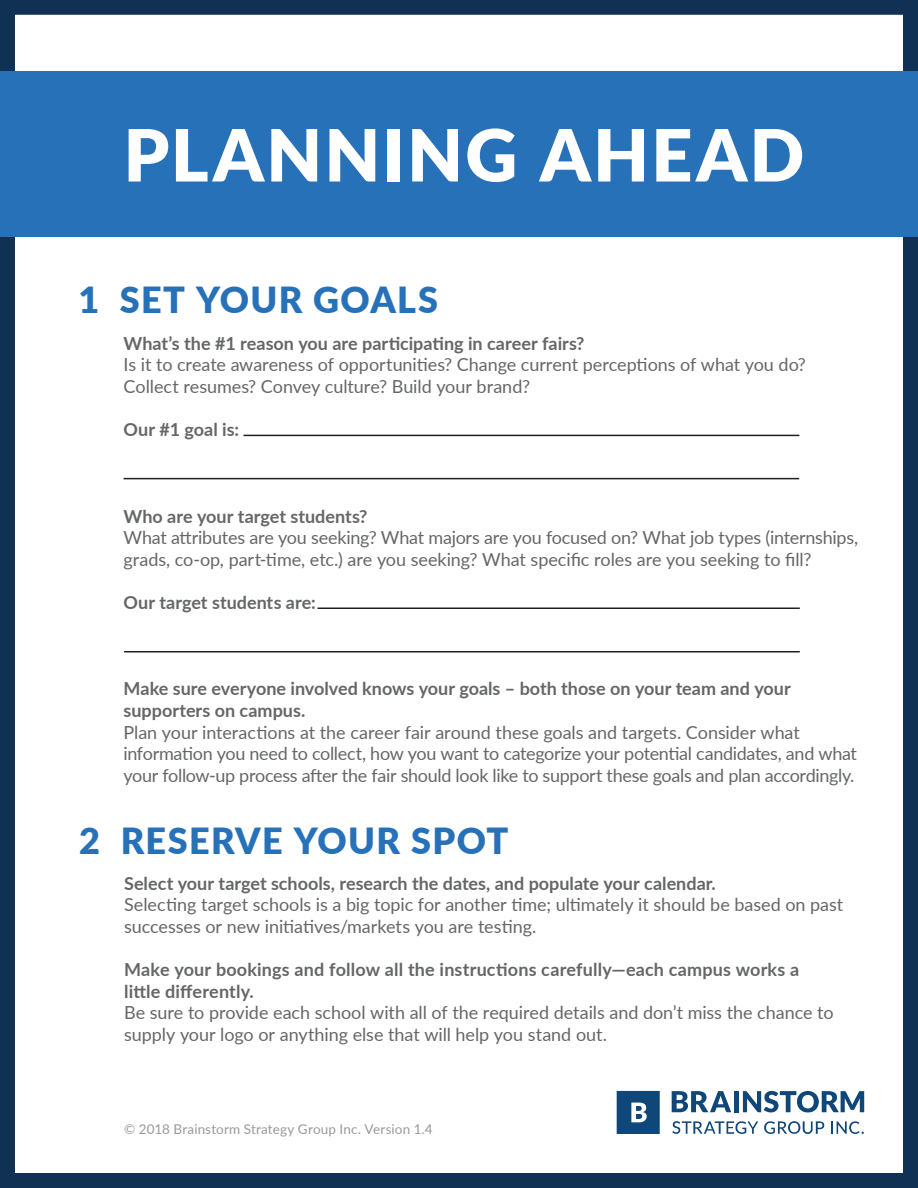
<style>
.page{position:relative;width:918px;height:1188px;background:#fff}
.page>*{position:absolute;margin:0;border:0;box-sizing:border-box;transform-origin:0 0}
.t1{font:900 72px "Lato";letter-spacing:.03em;color:#fff}
.t2{font:900 36px "Lato";letter-spacing:.04em;color:#2771b9}
.t3{font:18px/21.6px "Lato";letter-spacing:-.005em;color:#656666}
.t4{font:700 18px/21.6px "Lato";color:#656666}
.t5{font:13.5px "Lato";letter-spacing:.01em;color:#97999c}
</style>
<div class="page">
<svg style="left:672px;top:1091px;width:59px;height:21px"></svg>
<div style="left:734px;top:1091px;width:5px;height:21px;background:#0f4779"></div>
<svg style="left:743px;top:1091px;width:121px;height:21px"></svg>
<svg style="left:672px;top:1121px;width:86px;height:13px"></svg>
<svg style="left:764px;top:1121px;width:60px;height:13px"></svg>
<svg style="left:831px;top:1121px;width:33px;height:13px"></svg>
<div style="left:617px;top:1091px;width:43px;height:43px;background:#0f4779"></div>
<svg style="left:631px;top:1103px;width:16px;height:19px"></svg>
<div style="left:0;top:0;width:918px;height:1188px;border:15px solid #103154"></div>
<div style="left:0;top:72px;width:918px;height:165px;background:#2771b9"></div>
<hr style="left:243px;top:435px;width:556px;height:1px;background:#231f20">
<hr style="left:124px;top:478px;width:675px;height:1px;background:#231f20">
<hr style="left:318px;top:608px;width:482px;height:1px;background:#231f20">
<hr style="left:124px;top:651px;width:676px;height:1px;background:#231f20">
<p class="t1" style="left:124px;top:101px;width:682px">PLANNING AHEAD</p>
<p class="t2" style="left:79px;top:272px;width:361px">1 SET YOUR GOALS</p>
<p class="t4" style="left:124px;top:332px;width:462px">What’s the #1 reason you are participating in career fairs?</p>
<p class="t3" style="left:124px;top:353px;width:684px">Is it to create awareness of opportunities? Change current perceptions of what you do?<br>Collect resumes? Convey culture? Build your brand?</p>
<p class="t4" style="left:124px;top:418px;width:117px">Our #1 goal is:</p>
<p class="t4" style="left:124px;top:504px;width:245px">Who are your target students?</p>
<p class="t3" style="left:124px;top:526px;width:736px">What attributes are you seeking? What majors are you focused on? What job types (internships, grads, co-op, part-time, etc.) are you seeking? What specific roles are you seeking to fill?</p>
<p class="t4" style="left:124px;top:591px;width:194px">Our target students are:</p>
<p class="t4" style="left:124px;top:677px;width:669px">Make sure everyone involved knows your goals – both those on your team and your supporters on campus.</p>
<p class="t3" style="left:124px;top:720px;width:735px">Plan your interactions at the career fair around these goals and targets. Consider what information you need to collect, how you want to categorize your potential candidates, and what your follow-up process after the fair should look like to support these goals and plan accordingly.</p>
<p class="t2" style="left:79px;top:814px;width:431px">2 RESERVE YOUR SPOT</p>
<p class="t4" style="left:124px;top:872px;width:593px">Select your target schools, research the dates, and populate your calendar.</p>
<p class="t3" style="left:124px;top:893px;width:721px">Selecting target schools is a big topic for another time; ultimately it should be based on past successes or new initiatives/markets you are testing.</p>
<p class="t4" style="left:124px;top:958px;width:677px">Make your bookings and follow all the instructions carefully—each campus works a</p>
<p class="t4" style="left:124px;top:980px;width:131px">little differently.</p>
<p class="t3" style="left:124px;top:1001px;width:711px">Be sure to provide each school with all of the required details and don’t miss the chance to supply your logo or anything else that will help you stand out.</p>
<p class="t5" style="left:124px;top:1119px;width:310px">© 2018 Brainstorm Strategy Group Inc. Version 1.4</p>
</div>
